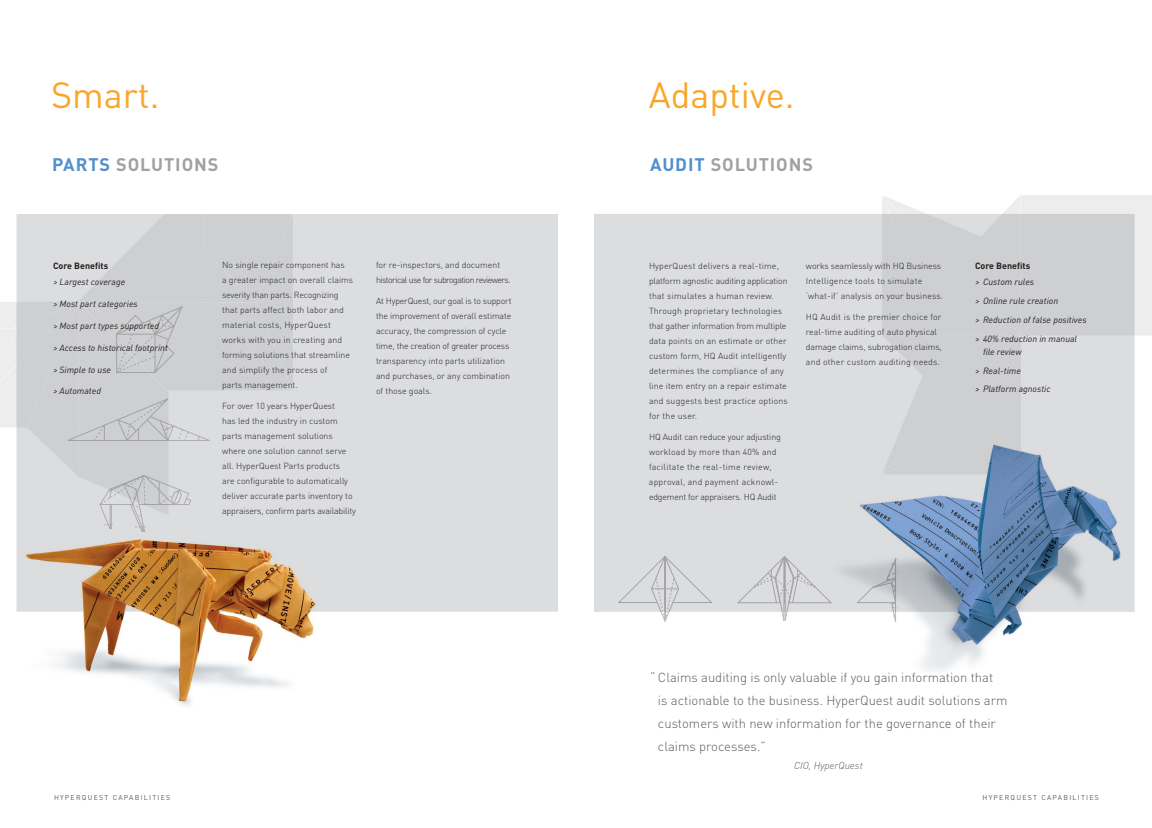
<style>
.page{position:relative;width:1152px;height:828px;background:#fff}
.page>*{position:absolute;margin:0;border:0;box-sizing:border-box;transform-origin:0 0}
.t1{font:36px "DIN";color:#f9a628}
.t2{font:700 18px "DIN";letter-spacing:.05em;color:#a1a1a5}
.t3{font:300 13px/23px "DIN";color:#555d60}
.t4{font:italic 300 10px "DIN";color:#555d60}
.t5{font:italic 9px/18.8px "DIN";color:#231f20}
.t6{font:700 9px "DIN";color:#231f20}
.t7{font:300 8.8px/15px "DIN";color:#231f20}
.t8{font:300 8.8px/15px "DIN";letter-spacing:-.055em;color:#231f20}
.t9{font:7px "DIN";letter-spacing:.18em;color:#555d60}
.s1{color:#5090cc}
</style>
<div class="page">
<img style="left:0;top:215px;width:557px;height:491px">
<img style="left:594px;top:195px;width:558px;height:477px">
<svg style="left:100px;top:475px;width:91px;height:56px;background:#d1d2d4"></svg>
<svg style="left:67px;top:399px;width:143px;height:42px;background:#cdced0"></svg>
<svg style="left:116px;top:307px;width:66px;height:66px;background:#c8c9cb"></svg>
<svg style="left:619px;top:556px;width:93px;height:64px;background:#dbdcdd"></svg>
<svg style="left:738px;top:556px;width:93px;height:65px;background:#dadbdd"></svg>
<svg style="left:857px;top:559px;width:42px;height:63px"></svg>
<h1 class="t1" style="left:51px;top:73px;width:110px">Smart.</h1>
<h1 class="t1" style="left:649px;top:73px;width:147px">Adaptive.</h1>
<h2 class="t2" style="left:52px;top:153px;width:168px"><span class="s1">PARTS</span> SOLUTIONS</h2>
<p class="t6" style="left:53px;top:260px;width:57px">Core Benefits</p>
<p class="t5" style="left:53px;top:273px;width:74px">&gt; Largest coverage</p>
<p class="t5" style="left:53px;top:294px;width:86px">&gt; Most part categories</p>
<p class="t5" style="left:53px;top:316px;width:108px">&gt; Most part types supported</p>
<p class="t5" style="left:53px;top:338px;width:116px">&gt; Access to historical footprint</p>
<p class="t5" style="left:53px;top:360px;width:60px">&gt; Simple to use</p>
<p class="t5" style="left:53px;top:381px;width:50px">&gt; Automated</p>
<p class="t7" style="left:222px;top:257px;width:133px">No single repair component has<br>a greater impact on overall claims severity than parts. Recognizing that parts affect both labor and material costs, HyperQuest works with you in creating and forming solutions that streamline and simplify the process of<br>parts management.</p>
<p class="t7" style="left:222px;top:398px;width:135px">For over 10 years HyperQuest<br>has led the industry in custom parts management solutions where one solution cannot serve all. HyperQuest Parts products<br>are configurable to automatically deliver accurate parts inventory to appraisers, confirm parts availability</p>
<p class="t8" style="left:376px;top:257px;width:136px">for re-inspectors, and document historical use for subrogation reviewers.</p>
<p class="t7" style="left:376px;top:293px;width:137px">At HyperQuest, our goal is to support the improvement of overall estimate accuracy, the compression of cycle time, the creation of greater process transparency into parts utilization and purchases, or any combination of those goals.</p>
<h2 class="t2" style="left:650px;top:153px;width:165px"><span class="s1">AUDIT</span> SOLUTIONS</h2>
<p class="t7" style="left:649px;top:258px;width:140px">HyperQuest delivers a real-time, platform agnostic auditing application that simulates a human review.<br>Through proprietary technologies that gather information from multiple data points on an estimate or other custom form, HQ Audit intelligently determines the compliance of any line item entry on a repair estimate and suggests best practice options for the user.</p>
<p class="t7" style="left:649px;top:429px;width:133px">HQ Audit can reduce your adjusting workload by more than 40% and facilitate the real-time review, approval, and payment acknowl&shy;edgement for appraisers. HQ Audit</p>
<p class="t7" style="left:806px;top:258px;width:139px">works seamlessly with HQ Business<br>Intelligence tools to simulate ‘what-if’ analysis on your business.</p>
<p class="t7" style="left:806px;top:309px;width:137px">HQ Audit is the premier choice for real-time auditing of auto physical damage claims, subrogation claims, and other custom auditing needs.</p>
<p class="t6" style="left:975px;top:260px;width:57px">Core Benefits</p>
<p class="t5" style="left:975px;top:273px;width:113px">&gt; Custom rules<br>&gt; Online rule creation<br>&gt; Reduction of false positives &gt; 40% reduction in manual</p>
<p class="t5" style="left:975px;top:342px;width:77px;text-indent:8px">file review<br>&gt; Real-time<br>&gt; Platform agnostic</p>
<h3 class="t3" style="left:658px;top:666px;width:351px;text-indent:-8px">“ Claims auditing is only valuable if you gain information that<br>is actionable to the business. HyperQuest audit solutions arm customers with new information for the governance of their claims processes.”</h3>
<p class="t4" style="left:794px;top:760px;width:70px">CIO, HyperQuest</p>
<p class="t9" style="left:54px;top:793px;width:118px">HYPERQUEST CAPABILITIES</p>
<p class="t9" style="left:983px;top:793px;width:118px">HYPERQUEST CAPABILITIES</p>
</div>
